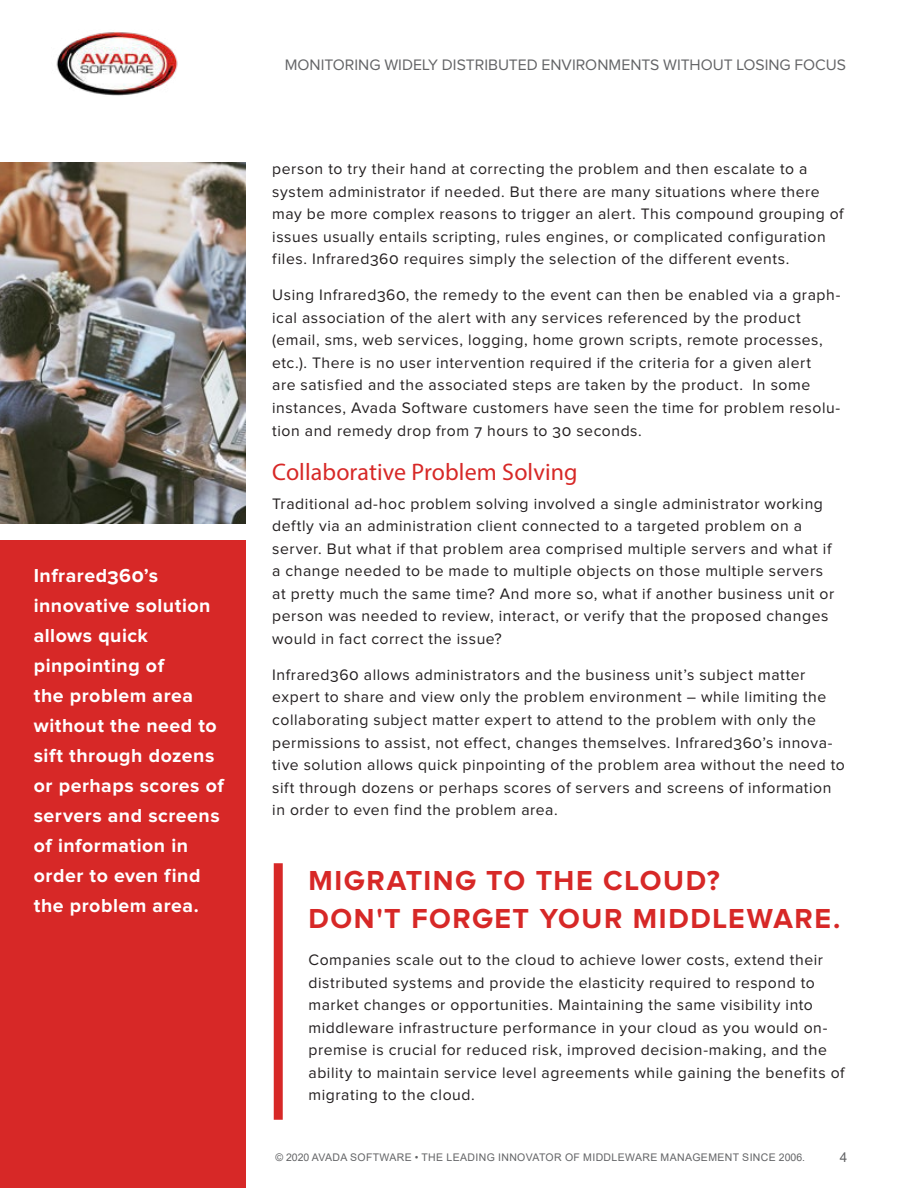
<style>
.page{position:relative;width:918px;height:1188px;background:#fff}
.page>*{position:absolute;margin:0;border:0;box-sizing:border-box;transform-origin:0 0}
.t1{font:700 28.5px/37.5px "Proxima Nova";letter-spacing:.055em;color:#d72827}
.t2{font:24px "Myriad Pro";letter-spacing:.005em;color:#d72827}
.t3{font:700 19.5px/30px "Proxima Nova";letter-spacing:.025em;color:#fff}
.t4{font:15.75px/22.5px "Proxima Nova";letter-spacing:.035em;color:#231f20}
.t5{font:15.75px "Proxima Nova";color:#636466}
.t6{font:13.5px "Arial";color:#636466}
.t7{font:10.5px "Arial";letter-spacing:.035em;color:#636466}
</style>
<div class="page">
<img style="left:56px;top:32px;width:122px;height:64px">
<div style="left:0;top:540px;width:245px;height:648px;background:#d72827"></div>
<img style="left:0;top:162px;width:245px;height:362px">
<div style="left:274px;top:863px;width:9px;height:257px;background:#d72827"></div>
<p class="t3" style="left:34px;top:562px;width:192px">Infrared360’s innovative solution allows quick pinpointing of<br>the problem area without the need to sift through dozens or perhaps scores of servers and screens of information in order to even find the problem area.</p>
<p class="t5" style="left:285px;top:59px;width:563px">MONITORING WIDELY DISTRIBUTED ENVIRONMENTS WITHOUT LOSING FOCUS</p>
<p class="t4" style="left:272px;top:159px;width:573px">person to try their hand at correcting the problem and then escalate to a system administrator if needed. But there are many situations where there may be more complex reasons to trigger an alert. This compound grouping of issues usually entails scripting, rules engines, or complicated configuration files. Infrared360 requires simply the selection of the different events.</p>
<p class="t4" style="left:272px;top:285px;width:570px">Using Infrared360, the remedy to the event can then be enabled via a graph&shy;ical association of the alert with any services referenced by the product (email, sms, web services, logging, home grown scripts, remote processes, etc.). There is no user intervention required if the criteria for a given alert<br>are satisfied and the associated steps are taken by the product. In some instances, Avada Software customers have seen the time for problem resolu&shy;tion and remedy drop from 7 hours to 30 seconds.</p>
<h2 class="t2" style="left:272px;top:462px;width:307px">Collaborative Problem Solving</h2>
<p class="t4" style="left:272px;top:493px;width:564px">Traditional ad-hoc problem solving involved a single administrator working deftly via an administration client connected to a targeted problem on a server. But what if that problem area comprised multiple servers and what if a change needed to be made to multiple objects on those multiple servers at pretty much the same time? And more so, what if another business unit or person was needed to review, interact, or verify that the proposed changes would in fact correct the issue?</p>
<p class="t4" style="left:272px;top:664px;width:574px">Infrared360 allows administrators and the business unit’s subject matter expert to share and view only the problem environment – while limiting the collaborating subject matter expert to attend to the problem with only the permissions to assist, not effect, changes themselves. Infrared360’s innova&shy;tive solution allows quick pinpointing of the problem area without the need to sift through dozens or perhaps scores of servers and screens of information in order to even find the problem area.</p>
<h1 class="t1" style="left:308px;top:864px;width:533px">MIGRATING TO THE CLOUD?<br>DON'T FORGET YOUR MIDDLEWARE.</h1>
<p class="t4" style="left:308px;top:950px;width:538px">Companies scale out to the cloud to achieve lower costs, extend their distributed systems and provide the elasticity required to respond to market changes or opportunities. Maintaining the same visibility into middleware infrastructure performance in your cloud as you would on&shy;premise is crucial for reduced risk, improved decision-making, and the ability to maintain service level agreements while gaining the benefits of migrating to the cloud.</p>
<p class="t7" style="left:275px;top:1151px;width:531px">© 2020 AVADA SOFTWARE • THE LEADING INNOVATOR OF MIDDLEWARE MANAGEMENT SINCE 2006.</p>
<p class="t6" style="left:840px;top:1149px;width:9px">4</p>
</div>
